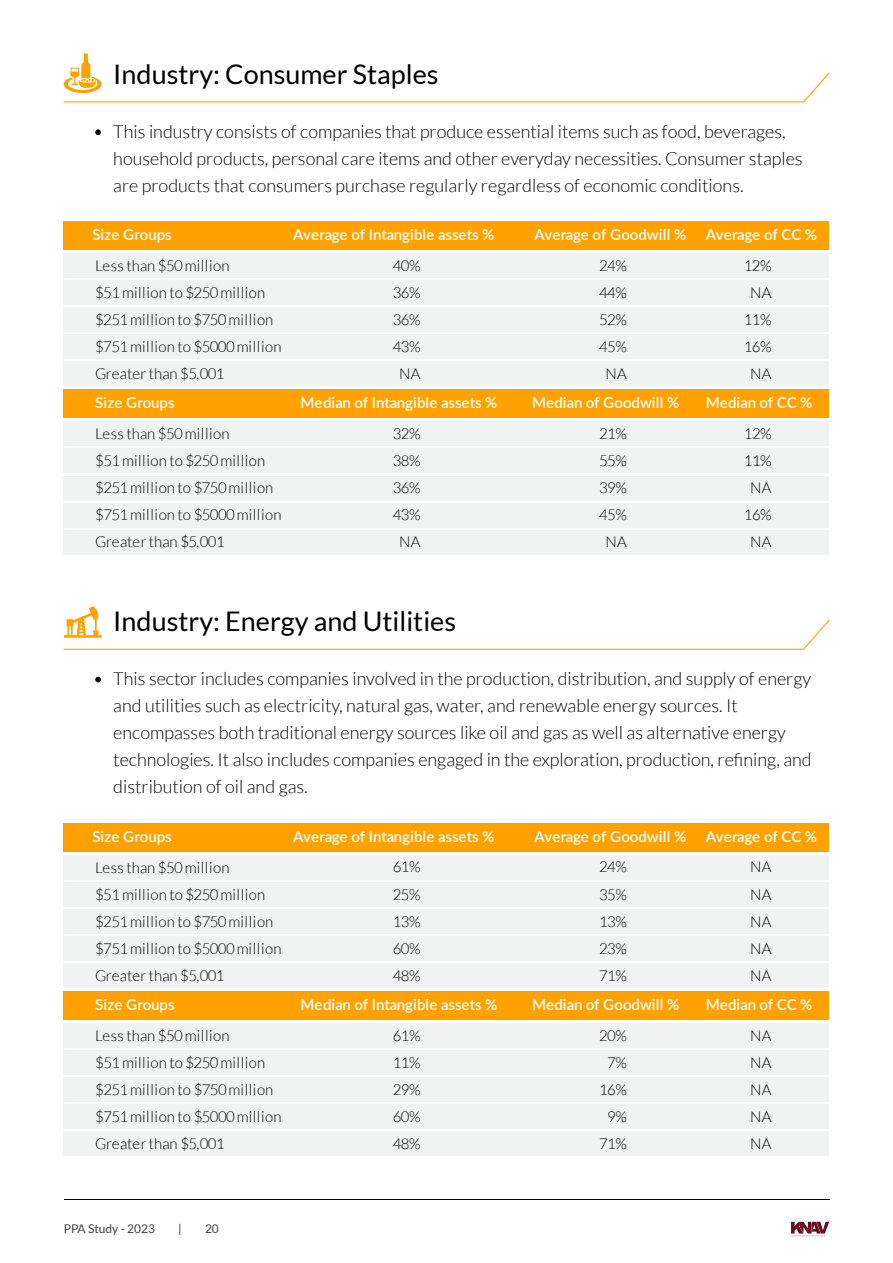
<style>
.page{position:relative;width:893px;height:1263px;background:#fff}
.page>*{position:absolute;margin:0;border:0;box-sizing:border-box;transform-origin:0 0}
.t1{font:27px "Lato";color:#000}
.t2{font:300 18px/27px "Lato";color:#000}
.t3{font:300 15px/27px "Lato";letter-spacing:.005em;color:#000}
.t4{font:600 15px "Lato";letter-spacing:-.005em;color:#fff}
.t5{font:12px "Lato";color:#414042}
</style>
<div class="page">
<div style="left:64px;top:221px;width:765px;height:29px;background:#ffa100"></div>
<div style="left:64px;top:253px;width:765px;height:25px;background:#f1f2f2"></div>
<div style="left:64px;top:280px;width:765px;height:25px;background:#f1f2f2"></div>
<div style="left:64px;top:307px;width:765px;height:25px;background:#f1f2f2"></div>
<div style="left:64px;top:335px;width:765px;height:24px;background:#f1f2f2"></div>
<div style="left:64px;top:362px;width:765px;height:24px;background:#f1f2f2"></div>
<div style="left:64px;top:389px;width:765px;height:29px;background:#ffa100"></div>
<div style="left:64px;top:422px;width:765px;height:24px;background:#f1f2f2"></div>
<div style="left:64px;top:449px;width:765px;height:24px;background:#f1f2f2"></div>
<div style="left:64px;top:476px;width:765px;height:24px;background:#f1f2f2"></div>
<div style="left:64px;top:503px;width:765px;height:24px;background:#f1f2f2"></div>
<div style="left:64px;top:530px;width:765px;height:24px;background:#f1f2f2"></div>
<hr style="left:64px;top:1199px;width:765px;height:1px;background:#000">
<svg style="left:95px;top:129px;width:6px;height:6px"></svg>
<svg style="left:95px;top:677px;width:6px;height:5px"></svg>
<div style="left:64px;top:823px;width:765px;height:29px;background:#ffa100"></div>
<div style="left:64px;top:855px;width:765px;height:25px;background:#f1f2f2"></div>
<div style="left:64px;top:882px;width:765px;height:25px;background:#f1f2f2"></div>
<div style="left:64px;top:909px;width:765px;height:25px;background:#f1f2f2"></div>
<div style="left:64px;top:936px;width:765px;height:25px;background:#f1f2f2"></div>
<div style="left:64px;top:963px;width:765px;height:25px;background:#f1f2f2"></div>
<div style="left:64px;top:991px;width:765px;height:29px;background:#ffa100"></div>
<div style="left:64px;top:1023px;width:765px;height:25px;background:#f1f2f2"></div>
<div style="left:64px;top:1050px;width:765px;height:25px;background:#f1f2f2"></div>
<div style="left:64px;top:1077px;width:765px;height:25px;background:#f1f2f2"></div>
<div style="left:64px;top:1104px;width:765px;height:25px;background:#f1f2f2"></div>
<div style="left:64px;top:1131px;width:765px;height:25px;background:#f1f2f2"></div>
<svg style="left:63px;top:606px;width:767px;height:44px"></svg>
<svg style="left:63px;top:53px;width:767px;height:50px"></svg>
<svg style="left:791px;top:1222px;width:38px;height:14px"></svg>
<h1 class="t1" style="left:113px;top:59px;width:327px">Industry: Consumer Staples</h1>
<p class="t2" style="left:113px;top:118px;width:691px">This industry consists of companies that produce essential items such as food, beverages, household products, personal care items and other everyday necessities. Consumer staples are products that consumers purchase regularly regardless of economic conditions.</p>
<p class="t4" style="left:92px;top:224px;width:81px">Size Groups</p>
<p class="t4" style="left:293px;top:224px;width:203px">Average of Intangible assets %</p>
<p class="t4" style="left:534px;top:224px;width:153px">Average of Goodwill %</p>
<p class="t4" style="left:706px;top:224px;width:113px">Average of CC %</p>
<p class="t3" style="left:95px;top:252px;width:188px">Less than $50million $51million to $250million $251million to $750million $751million to $5000million<br>Greater than $5,001</p>
<p class="t4" style="left:95px;top:392px;width:81px">Size Groups</p>
<p class="t4" style="left:301px;top:392px;width:198px">Median of Intangible assets %</p>
<p class="t4" style="left:532px;top:392px;width:149px">Median of Goodwill %</p>
<p class="t4" style="left:706px;top:392px;width:108px">Median of CC %</p>
<p class="t3" style="left:95px;top:420px;width:188px">Less than $50million $51million to $250million $251million to $750million $751million to $5000million<br>Greater than $5,001</p>
<p class="t3" style="left:393px;top:252px;width:29px">40%</p>
<p class="t3" style="left:599px;top:252px;width:29px">24%</p>
<p class="t3" style="left:744px;top:252px;width:29px">12%</p>
<p class="t3" style="left:393px;top:279px;width:29px">36%</p>
<p class="t3" style="left:599px;top:279px;width:29px">44%</p>
<p class="t3" style="left:750px;top:279px;width:23px">NA</p>
<p class="t3" style="left:393px;top:306px;width:29px">36%</p>
<p class="t3" style="left:599px;top:306px;width:29px">52%</p>
<p class="t3" style="left:744px;top:306px;width:29px">11%</p>
<p class="t3" style="left:393px;top:333px;width:29px">43%</p>
<p class="t3" style="left:599px;top:333px;width:29px">45%</p>
<p class="t3" style="left:744px;top:333px;width:29px">16%</p>
<p class="t3" style="left:399px;top:360px;width:23px">NA</p>
<p class="t3" style="left:606px;top:360px;width:23px">NA</p>
<p class="t3" style="left:750px;top:360px;width:23px">NA</p>
<p class="t3" style="left:393px;top:420px;width:29px">32%</p>
<p class="t3" style="left:599px;top:420px;width:29px">21%</p>
<p class="t3" style="left:744px;top:420px;width:29px">12%</p>
<p class="t3" style="left:393px;top:447px;width:29px">38%</p>
<p class="t3" style="left:599px;top:447px;width:29px">55%</p>
<p class="t3" style="left:744px;top:447px;width:29px">11%</p>
<p class="t3" style="left:393px;top:474px;width:29px">36%</p>
<p class="t3" style="left:599px;top:474px;width:29px">39%</p>
<p class="t3" style="left:750px;top:474px;width:23px">NA</p>
<p class="t3" style="left:393px;top:501px;width:29px">43%</p>
<p class="t3" style="left:599px;top:501px;width:29px">45%</p>
<p class="t3" style="left:744px;top:501px;width:29px">16%</p>
<p class="t3" style="left:399px;top:528px;width:23px">NA</p>
<p class="t3" style="left:606px;top:528px;width:23px">NA</p>
<p class="t3" style="left:750px;top:528px;width:23px">NA</p>
<h1 class="t1" style="left:113px;top:606px;width:344px">Industry: Energy and Utilities</h1>
<p class="t2" style="left:113px;top:665px;width:700px">This sector includes companies involved in the production, distribution, and supply of energy and utilities such as electricity, natural gas, water, and renewable energy sources. It encompasses both traditional energy sources like oil and gas as well as alternative energy technologies. It also includes companies engaged in the exploration, production, refining, and distribution of oil and gas.</p>
<p class="t4" style="left:92px;top:825px;width:81px">Size Groups</p>
<p class="t4" style="left:293px;top:825px;width:203px">Average of Intangible assets %</p>
<p class="t4" style="left:534px;top:825px;width:153px">Average of Goodwill %</p>
<p class="t4" style="left:706px;top:825px;width:113px">Average of CC %</p>
<p class="t3" style="left:95px;top:854px;width:188px">Less than $50million $51million to $250million $251million to $750million $751million to $5000million<br>Greater than $5,001</p>
<p class="t4" style="left:95px;top:994px;width:81px">Size Groups</p>
<p class="t4" style="left:301px;top:994px;width:198px">Median of Intangible assets %</p>
<p class="t4" style="left:532px;top:994px;width:149px">Median of Goodwill %</p>
<p class="t4" style="left:706px;top:994px;width:108px">Median of CC %</p>
<p class="t3" style="left:95px;top:1022px;width:188px">Less than $50million $51million to $250million $251million to $750million $751million to $5000million<br>Greater than $5,001</p>
<p class="t3" style="left:393px;top:854px;width:29px">61%</p>
<p class="t3" style="left:599px;top:854px;width:29px">24%</p>
<p class="t3" style="left:750px;top:854px;width:23px">NA</p>
<p class="t3" style="left:393px;top:881px;width:29px">25%</p>
<p class="t3" style="left:599px;top:881px;width:29px">35%</p>
<p class="t3" style="left:750px;top:881px;width:23px">NA</p>
<p class="t3" style="left:393px;top:908px;width:29px">13%</p>
<p class="t3" style="left:599px;top:908px;width:29px">13%</p>
<p class="t3" style="left:750px;top:908px;width:23px">NA</p>
<p class="t3" style="left:393px;top:935px;width:29px">60%</p>
<p class="t3" style="left:599px;top:935px;width:29px">23%</p>
<p class="t3" style="left:750px;top:935px;width:23px">NA</p>
<p class="t3" style="left:393px;top:962px;width:29px">48%</p>
<p class="t3" style="left:599px;top:962px;width:29px">71%</p>
<p class="t3" style="left:750px;top:962px;width:23px">NA</p>
<p class="t3" style="left:393px;top:1022px;width:29px">61%</p>
<p class="t3" style="left:599px;top:1022px;width:29px">20%</p>
<p class="t3" style="left:750px;top:1022px;width:23px">NA</p>
<p class="t3" style="left:393px;top:1049px;width:29px">11%</p>
<p class="t3" style="left:607px;top:1049px;width:21px">7%</p>
<p class="t3" style="left:750px;top:1049px;width:23px">NA</p>
<p class="t3" style="left:393px;top:1076px;width:29px">29%</p>
<p class="t3" style="left:599px;top:1076px;width:29px">16%</p>
<p class="t3" style="left:750px;top:1076px;width:23px">NA</p>
<p class="t3" style="left:393px;top:1103px;width:29px">60%</p>
<p class="t3" style="left:607px;top:1103px;width:21px">9%</p>
<p class="t3" style="left:750px;top:1103px;width:23px">NA</p>
<p class="t3" style="left:393px;top:1130px;width:29px">48%</p>
<p class="t3" style="left:599px;top:1130px;width:29px">71%</p>
<p class="t3" style="left:750px;top:1130px;width:23px">NA</p>
<p class="t5" style="left:64px;top:1222px;width:93px">PPA Study - 2023</p>
<p class="t5" style="left:178px;top:1222px;width:5px">|</p>
<p class="t5" style="left:205px;top:1222px;width:15px">20</p>
</div>
